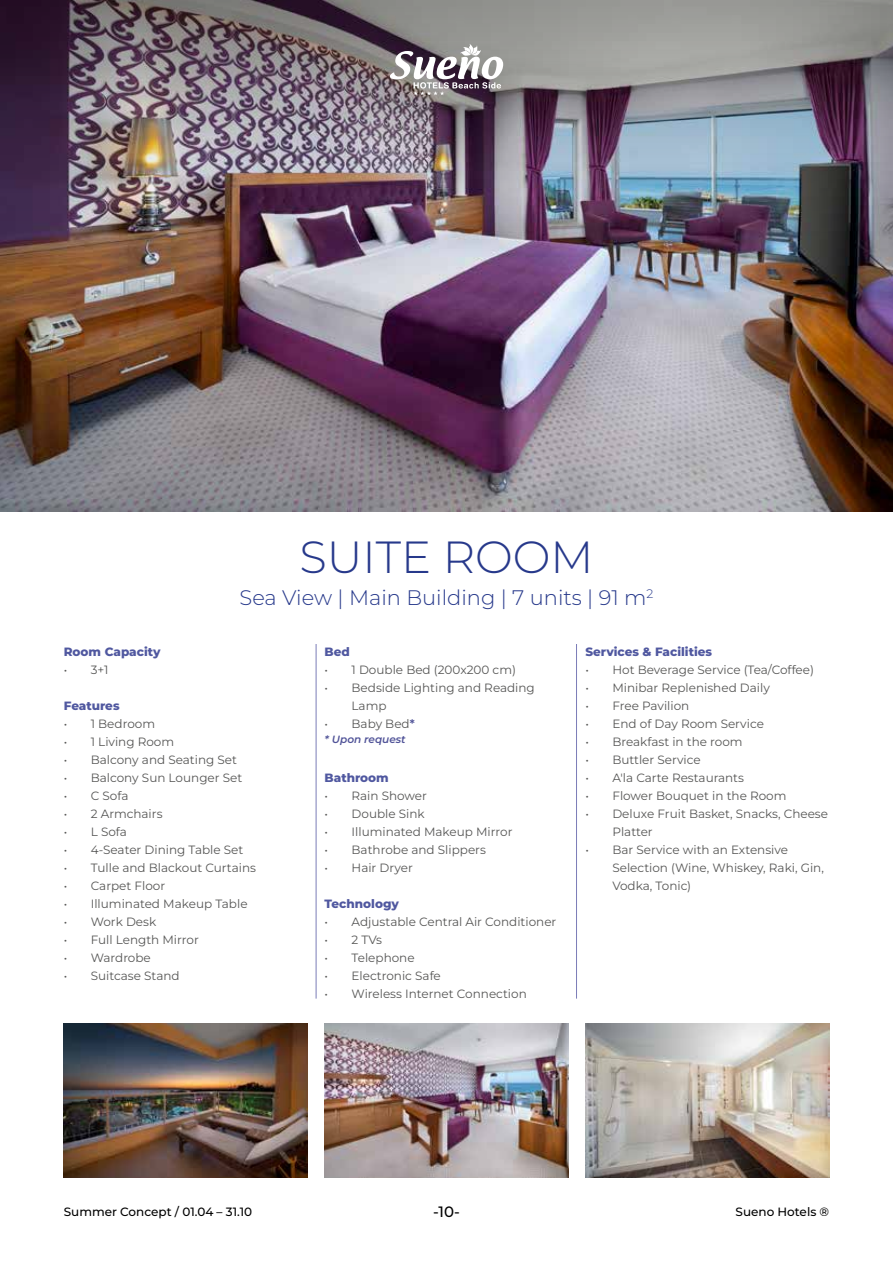
<style>
.page{position:relative;width:893px;height:1263px;background:#fff}
.page>*{position:absolute;margin:0;border:0;box-sizing:border-box;transform-origin:0 0}
.t1{font:300 45px "Montserrat";color:#27398b}
.t2{font:300 21px "Montserrat";color:#27398b}
.t3{font:500 15px "Montserrat";color:#000}
.t4{font:12px/18px "Montserrat";color:#575756}
.t5{font:800 12px "Montserrat";color:#5058a0}
.t6{font:500 12px "Montserrat";color:#000}
.t7{font:italic 600 10.5px "Montserrat";color:#505398}
.s1{font-weight:600;color:#505398}
</style>
<div class="page">
<img style="left:0;top:265px;width:893px;height:247px">
<img style="left:325px;top:1023px;width:243px;height:155px">
<img style="left:585px;top:1023px;width:244px;height:155px">
<img style="left:64px;top:1023px;width:244px;height:155px">
<img style="left:0;top:0;width:893px;height:265px">
<hr style="left:316px;top:644px;width:1px;height:354px;background:#7b7cb8">
<hr style="left:576px;top:644px;width:1px;height:354px;background:#7b7cb8">
<svg style="left:390px;top:44px;width:113px;height:51px"></svg>
<h1 class="t1" style="left:299px;top:527px;width:296px">SUITE ROOM</h1>
<h2 class="t2" style="left:240px;top:583px;width:415px">Sea View | Main Building | 7 units | 91 m<sup>2</sup></h2>
<p class="t5" style="left:64px;top:643px;width:98px">Room Capacity</p>
<p class="t4" style="left:64px;top:660px;width:46px">• 3+1</p>
<p class="t5" style="left:64px;top:697px;width:57px">Features</p>
<p class="t4" style="left:64px;top:714px;width:93px">• 1 Bedroom</p>
<p class="t4" style="left:64px;top:732px;width:112px">• 1 Living Room</p>
<p class="t4" style="left:64px;top:750px;width:175px">• Balcony and Seating Set</p>
<p class="t4" style="left:64px;top:768px;width:180px">• Balcony Sun Lounger Set</p>
<p class="t4" style="left:64px;top:786px;width:66px">• C Sofa</p>
<p class="t4" style="left:64px;top:804px;width:100px">• 2 Armchairs</p>
<p class="t4" style="left:64px;top:822px;width:65px">• L Sofa</p>
<p class="t4" style="left:64px;top:840px;width:181px">• 4-Seater Dining Table Set</p>
<p class="t4" style="left:64px;top:858px;width:194px">• Tulle and Blackout Curtains</p>
<p class="t4" style="left:64px;top:876px;width:103px">• Carpet Floor</p>
<p class="t4" style="left:64px;top:894px;width:185px">• Illuminated Makeup Table</p>
<p class="t4" style="left:64px;top:912px;width:94px">• Work Desk</p>
<p class="t4" style="left:64px;top:930px;width:137px">• Full Length Mirror</p>
<p class="t4" style="left:64px;top:948px;width:89px">• Wardrobe</p>
<p class="t4" style="left:64px;top:966px;width:117px">• Suitcase Stand</p>
<p class="t5" style="left:325px;top:643px;width:27px">Bed</p>
<p class="t4" style="left:325px;top:660px;width:193px">• 1 Double Bed (200x200 cm)</p>
<p class="t4" style="left:352px;top:678px;width:185px;text-indent:-27px">• Bedside Lighting and Reading<br>Lamp</p>
<p class="t4" style="left:325px;top:714px;width:92px">• Baby Bed<span class="s1">*</span></p>
<p class="t7" style="left:325px;top:732px;width:83px">* Upon request</p>
<p class="t5" style="left:325px;top:769px;width:66px">Bathroom</p>
<p class="t4" style="left:325px;top:786px;width:104px">• Rain Shower</p>
<p class="t4" style="left:325px;top:804px;width:102px">• Double Sink</p>
<p class="t4" style="left:325px;top:822px;width:189px">• Illuminated Makeup Mirror</p>
<p class="t4" style="left:325px;top:840px;width:163px">• Bathrobe and Slippers</p>
<p class="t4" style="left:325px;top:858px;width:90px">• Hair Dryer</p>
<p class="t5" style="left:325px;top:895px;width:76px">Technology</p>
<p class="t4" style="left:325px;top:912px;width:233px">• Adjustable Central Air Conditioner</p>
<p class="t4" style="left:325px;top:930px;width:59px">• 2 TVs</p>
<p class="t4" style="left:325px;top:948px;width:92px">• Telephone</p>
<p class="t4" style="left:325px;top:966px;width:118px">• Electronic Safe</p>
<p class="t4" style="left:325px;top:984px;width:204px">• Wireless Internet Connection</p>
<p class="t5" style="left:585px;top:643px;width:128px">Services &amp; Facilities</p>
<p class="t4" style="left:585px;top:660px;width:230px">• Hot Beverage Service (Tea/Coffee)</p>
<p class="t4" style="left:585px;top:678px;width:186px">• Minibar Replenished Daily</p>
<p class="t4" style="left:585px;top:696px;width:105px">• Free Pavilion</p>
<p class="t4" style="left:585px;top:714px;width:180px">• End of Day Room Service</p>
<p class="t4" style="left:585px;top:732px;width:159px">• Breakfast in the room</p>
<p class="t4" style="left:585px;top:750px;width:117px">• Buttler Service</p>
<p class="t4" style="left:585px;top:768px;width:160px">• A'la Carte Restaurants</p>
<p class="t4" style="left:585px;top:786px;width:203px">• Flower Bouquet in the Room</p>
<p class="t4" style="left:612px;top:804px;width:217px;text-indent:-27px">• Deluxe Fruit Basket, Snacks, Cheese<br>Platter</p>
<p class="t4" style="left:612px;top:840px;width:213px;text-indent:-27px">• Bar Service with an Extensive<br>Selection (Wine, Whiskey, Raki, Gin,<br>Vodka, Tonic)</p>
<p class="t6" style="left:64px;top:1203px;width:190px">Summer Concept / 01.04 – 31.10</p>
<p class="t3" style="left:433px;top:1201px;width:28px">-10-</p>
<p class="t6" style="left:736px;top:1203px;width:95px">Sueno Hotels ®</p>
</div>
